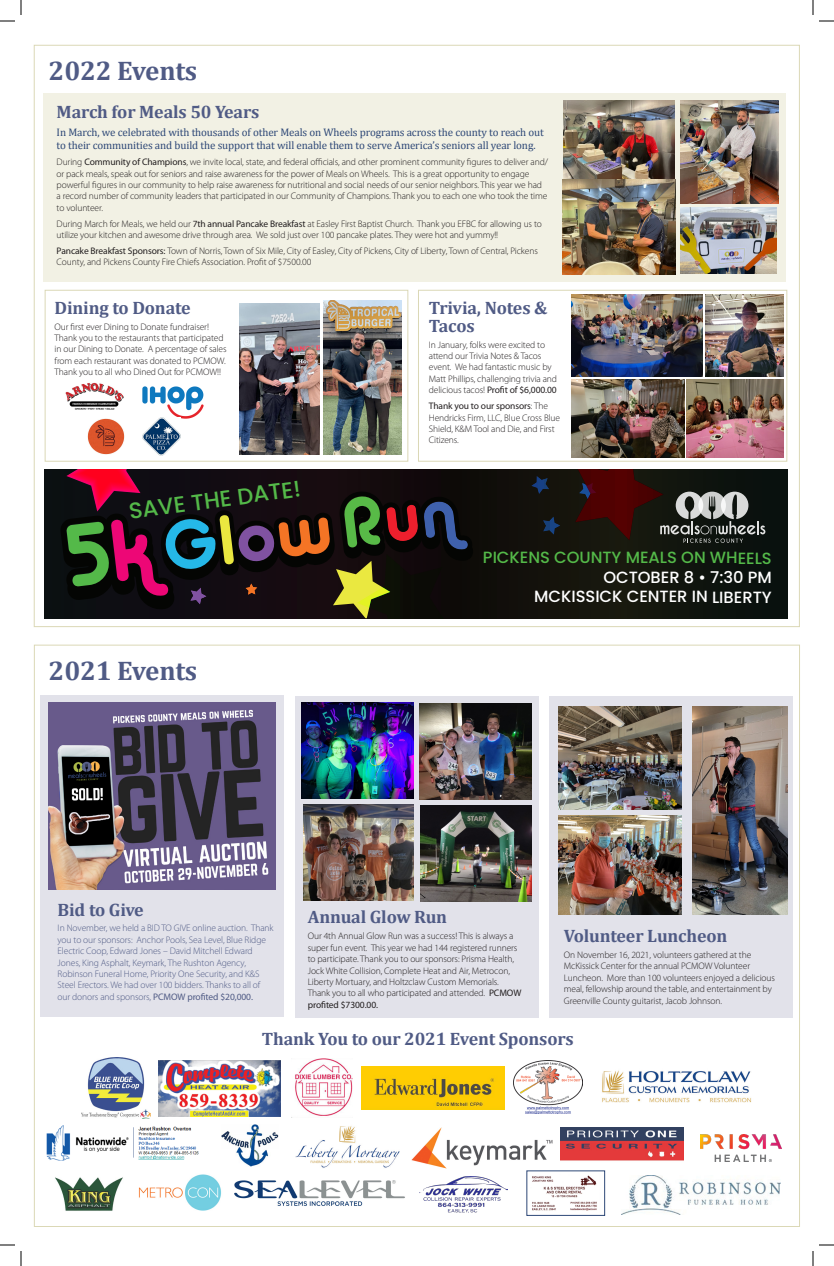
<style>
.page{position:relative;width:834px;height:1266px;background:#fff}
.page>*{position:absolute;margin:0;border:0;box-sizing:border-box;transform-origin:0 0}
.t1{font:700 27px "Cambria";letter-spacing:-.01em;color:#505b85}
.t2{font:500 22.6px "Poppins";color:#54b949}
.t3{font:700 18px/18px "Cambria";letter-spacing:-.01em;color:#505b85}
.t4{font:500 16.3px/19.6px "Poppins";letter-spacing:-.005em;color:#fff;text-align:right}
.t5{font:11px/13.2px "Cambria";letter-spacing:-.01em;color:#2e4877}
.t6{font:300 9.5px/11.4px "Myriad Pro";letter-spacing:-.01em;color:#231f20}
.t7{font:300 9.5px/11.4px "Myriad Pro";letter-spacing:-.01em;color:#505b85}
.s1{font-weight:400}
.s2{color:#54b949}
</style>
<div class="page">
<div style="left:44px;top:93px;width:742px;height:189px;background:#f2f1e4"></div>
<div style="left:41px;top:695px;width:243px;height:322px;background:#e2e2ea"></div>
<div style="left:295px;top:696px;width:244px;height:322px;background:#e2e2ea"></div>
<div style="left:549px;top:696px;width:244px;height:322px;background:#e2e2ea"></div>
<img style="left:81px;top:1058px;width:69px;height:60px">
<img style="left:158px;top:1060px;width:123px;height:57px">
<img style="left:295px;top:1059px;width:58px;height:57px">
<img style="left:361px;top:1067px;width:144px;height:42px">
<img style="left:602px;top:1070px;width:149px;height:33px">
<img style="left:46px;top:1125px;width:153px;height:36px">
<img style="left:411px;top:1128px;width:142px;height:40px">
<img style="left:295px;top:1126px;width:105px;height:42px">
<img style="left:138px;top:1174px;width:83px;height:37px">
<img style="left:514px;top:1060px;width:68px;height:54px">
<img style="left:561px;top:1128px;width:122px;height:49px">
<img style="left:701px;top:1135px;width:80px;height:26px">
<img style="left:235px;top:1180px;width:170px;height:26px">
<img style="left:221px;top:1124px;width:57px;height:42px">
<img style="left:420px;top:1177px;width:87px;height:36px">
<img style="left:532px;top:1174px;width:71px;height:37px">
<div style="left:527px;top:1171px;width:78px;height:45px;border:1px solid #2e4877"></div>
<img style="left:55px;top:1177px;width:68px;height:34px">
<img style="left:622px;top:1175px;width:158px;height:39px">
<img style="left:49px;top:703px;width:226px;height:186px">
<img style="left:302px;top:703px;width:111px;height:96px">
<img style="left:420px;top:704px;width:111px;height:96px">
<img style="left:304px;top:805px;width:109px;height:96px">
<img style="left:420px;top:805px;width:112px;height:97px">
<img style="left:559px;top:706px;width:122px;height:103px">
<img style="left:692px;top:706px;width:95px;height:208px">
<img style="left:559px;top:816px;width:122px;height:98px">
<img style="left:563px;top:101px;width:111px;height:78px">
<img style="left:562px;top:179px;width:113px;height:95px">
<img style="left:680px;top:100px;width:98px;height:104px">
<img style="left:680px;top:207px;width:96px;height:66px">
<div style="left:45px;top:469px;width:742px;height:149px;background:#11120e"></div>
<svg style="left:531px;top:476px;width:18px;height:18px"></svg>
<svg style="left:543px;top:517px;width:17px;height:18px"></svg>
<svg style="left:61px;top:469px;width:412px;height:149px"></svg>
<svg style="left:575px;top:469px;width:190px;height:74px"></svg>
<div style="left:45px;top:290px;width:363px;height:172px;border:1px solid #dbd8b6"></div>
<div style="left:418px;top:290px;width:369px;height:172px;border:1px solid #dbd8b6"></div>
<img style="left:240px;top:303px;width:79px;height:152px">
<img style="left:324px;top:301px;width:78px;height:154px">
<img style="left:65px;top:382px;width:59px;height:28px">
<img style="left:87px;top:418px;width:37px;height:37px">
<img style="left:143px;top:386px;width:60px;height:33px">
<img style="left:143px;top:418px;width:37px;height:37px">
<img style="left:572px;top:380px;width:112px;height:78px">
<img style="left:687px;top:380px;width:96px;height:78px">
<img style="left:705px;top:295px;width:78px;height:82px">
<img style="left:572px;top:295px;width:131px;height:82px">
<svg style="left:0;top:0;width:22px;height:22px"></svg>
<svg style="left:0;top:1244px;width:22px;height:22px"></svg>
<svg style="left:812px;top:0;width:22px;height:22px"></svg>
<svg style="left:812px;top:1244px;width:22px;height:22px"></svg>
<p class="t1" style="left:49px;top:55px;width:150px">2022 Events</p>
<p class="t3" style="left:57px;top:103px;width:204px">March for Meals 50 Years</p>
<p class="t5" style="left:57px;top:126px;width:489px">In March, we celebrated with thousands of other Meals on Wheels programs across the county to reach out to their communities and build the support that will enable them to serve America’s seniors all year long.</p>
<p class="t6" style="left:57px;top:156px;width:493px">During <span class="s1">Community of Champions</span>, we invite local, state, and federal officials, and other prominent community figures to deliver and/ or pack meals, speak out for seniors and raise awareness for the power of Meals on Wheels. This is a great opportunity to engage powerful figures in our community to help raise awareness for nutritional and social needs of our senior neighbors. This year we had a record number of community leaders that participated in our Community of Champions. Thank you to each one who took the time to volunteer.</p>
<p class="t6" style="left:57px;top:218px;width:487px">During March for Meals, we held our <span class="s1">7th annual Pancake Breakfast</span> at Easley First Baptist Church. Thank you EFBC for allowing us to utilize your kitchen and awesome drive through area. We sold just over 100 pancake plates. They were hot and yummy!!</p>
<p class="t6" style="left:57px;top:245px;width:483px"><span class="s1">Pancake Breakfast Sponsors:</span> Town of Norris, Town of Six Mile, City of Easley, City of Pickens, City of Liberty, Town of Central, Pickens<br>County, and Pickens County Fire Chiefs Association. Profit of $7500.00</p>
<p class="t3" style="left:429px;top:298px;width:120px">Trivia, Notes &amp;<br>Tacos</p>
<p class="t6" style="left:429px;top:339px;width:130px">In January, folks were excited to attend our Trivia Notes &amp; Tacos event. We had fantastic music by Matt Phillips, challenging trivia and delicious tacos! <span class="s1">Profit of $6,000.00</span></p>
<p class="t6" style="left:429px;top:400px;width:133px"><span class="s1">Thank you to our sponsors</span>: The<br>Hendricks Firm, LLC, Blue Cross Blue<br>Shield, K&amp;M Tool and Die, and First<br>Citizens.</p>
<p class="t3" style="left:55px;top:298px;width:138px">Dining to Donate</p>
<p class="t6" style="left:55px;top:321px;width:174px">Our first ever Dining to Donate fundraiser!<br>Thank you to the restaurants that participated in our Dining to Donate. A percentage of sales from each restaurant was donated to PCMOW.<br>Thank you to all who Dined Out for PCMOW!!</p>
<p class="t2" style="left:127px;top:499px;width:175px;rotate:-8deg">SAVE THE DATE!</p>
<p class="t1" style="left:49px;top:654px;width:150px">2021 Events</p>
<p class="t4" style="left:483px;top:548px;width:290px"><span class="s2">PICKENS COUNTY MEALS ON WHEELS<br></span>OCTOBER 8 • 7:30 PM<br>MCKISSICK CENTER IN LIBERTY</p>
<p class="t3" style="left:58px;top:900px;width:88px">Bid to Give</p>
<p class="t7" style="left:58px;top:923px;width:218px">In November, we held a BID TO GIVE online auction. Thank you to our sponsors: Anchor Pools, Sea Level, Blue Ridge Electric Coop, Edward Jones – David Mitchell Edward Jones, King Asphalt, Keymark, The Rushton Agency, Robinson Funeral Home, Priority One Security, and K&amp;S Steel Erectors. We had over 100 bidders. Thanks to all of our donors and sponsors, <span class="s1">PCMOW profited $20,000.</span></p>
<p class="t3" style="left:308px;top:908px;width:141px">Annual Glow Run</p>
<p class="t6" style="left:308px;top:930px;width:215px">Our 4th Annual Glow Run was a success! This is always a super fun event. This year we had 144 registered runners to participate. Thank you to our sponsors: Prisma Health, Jock White Collision, Complete Heat and Air, Metrocon, Liberty Mortuary, and Holtzclaw Custom Memorials.<br>Thank you to all who participated and attended. <span class="s1">PCMOW profited $7300.00.</span></p>
<p class="t3" style="left:564px;top:927px;width:165px">Volunteer Luncheon</p>
<p class="t6" style="left:564px;top:949px;width:213px">On November 16, 2021, volunteers gathered at the McKissick Center for the annual PCMOW Volunteer Luncheon. More than 100 volunteers enjoyed a delicious meal, fellowship around the table, and entertainment by Greenville County guitarist, Jacob Johnson.</p>
<p class="t3" style="left:262px;top:1029px;width:313px">Thank You to our 2021 Event Sponsors</p>
</div>
